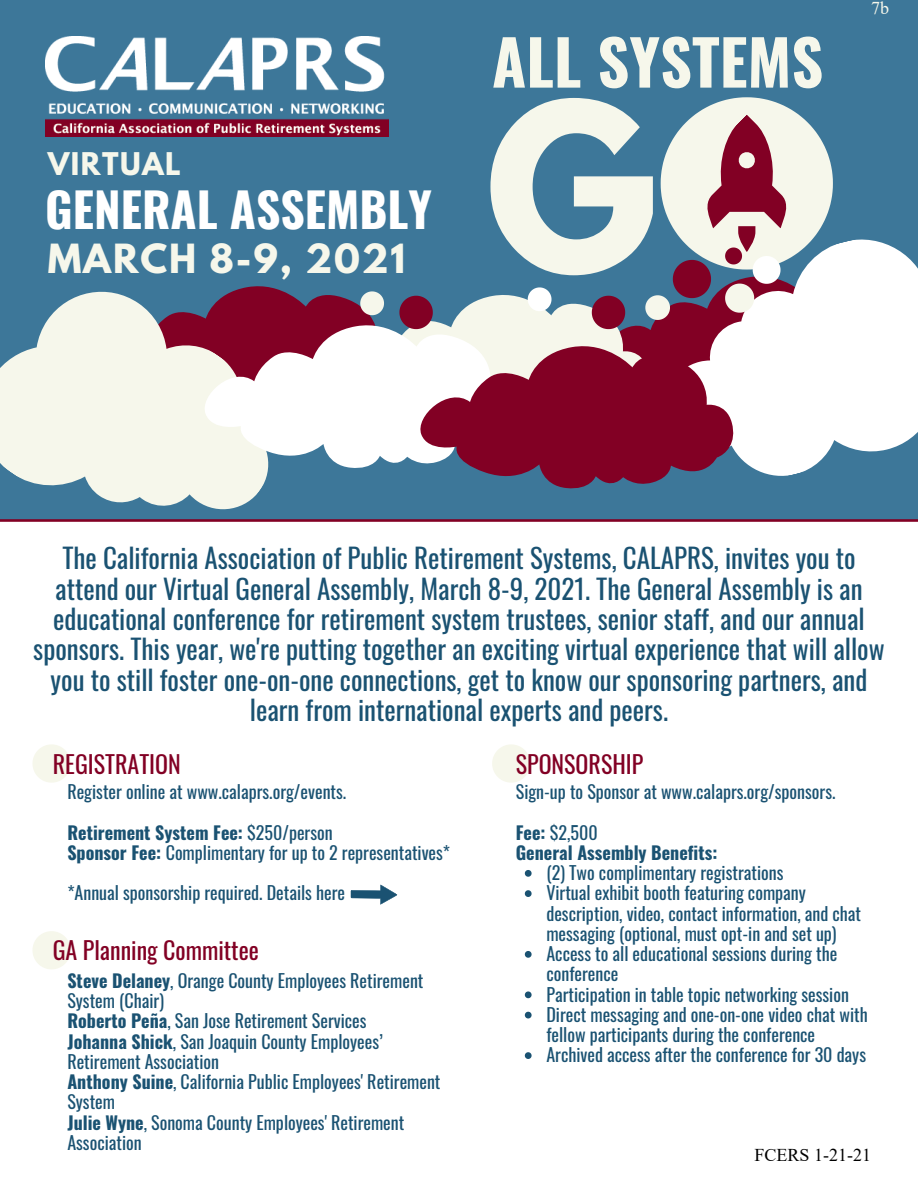
<style>
.page{position:relative;width:918px;height:1188px;background:#3d7799}
.page>*{position:absolute;margin:0;border:0;box-sizing:border-box;transform-origin:0 0}
.t1{font:700 207.45px "League Spartan";color:#f6f7eb}
.t2{font:700 62.25px "Oswald";color:#f6f7eb}
.t3{font:700 47.55px "Oswald";color:#fff}
.t4{font:700 35.55px "League Spartan";letter-spacing:.05em;color:#f6f7eb}
.t5{font:700 27.75px "League Spartan";letter-spacing:.05em;color:#f6f7eb}
.t6{font:27px/30.5px "Oswald";color:#1a5272;text-align:center}
.t7{font:24px "Oswald";color:#820024}
.t8{font:18px/20.2px "Oswald";color:#1a5272}
.t9{font:700 18px/20.2px "Oswald";color:#1a5272}
.t10{font:18px "Times New Roman";color:#000}
.t11{font:18px "Times New Roman";color:#f6f7eb}
.s1{font-weight:700}
.s2{font-weight:400}
</style>
<div class="page">
<svg style="left:653px;top:239px;width:265px;height:237px;background:#e5e6eb"></svg>
<svg style="left:309px;top:295px;width:32px;height:25px"></svg>
<svg style="left:0;top:286px;width:309px;height:224px;fill:#f6f7eb"></svg>
<svg style="left:341px;top:295px;width:312px;height:46px;fill:#f6f7eb"></svg>
<svg style="left:199px;top:320px;width:322px;height:151px;background:#ddccd2"></svg>
<svg style="left:414px;top:341px;width:323px;height:148px;background:#94445f"></svg>
<img style="left:45px;top:37px;width:343px;height:100px">
<svg style="left:592px;top:296px;width:33px;height:33px"></svg>
<svg style="left:528px;top:287px;width:24px;height:24px"></svg>
<svg style="left:360px;top:291px;width:24px;height:24px"></svg>
<svg style="left:399px;top:296px;width:34px;height:33px"></svg>
<svg style="left:645px;top:97px;width:188px;height:223px"></svg>
<div style="left:0;top:520px;width:918px;height:668px;background:#fff"></div>
<svg style="left:0;top:519px;width:918px;height:3px;background:#851839"></svg>
<svg style="left:525px;top:870px;width:7px;height:7px"></svg>
<svg style="left:525px;top:890px;width:7px;height:7px"></svg>
<svg style="left:525px;top:951px;width:7px;height:7px"></svg>
<svg style="left:525px;top:991px;width:7px;height:7px"></svg>
<svg style="left:525px;top:1012px;width:7px;height:6px"></svg>
<svg style="left:525px;top:1052px;width:7px;height:7px"></svg>
<svg style="left:492px;top:744px;width:38px;height:39px"></svg>
<svg style="left:32px;top:744px;width:39px;height:39px"></svg>
<svg style="left:32px;top:931px;width:39px;height:38px"></svg>
<svg style="left:350px;top:884px;width:48px;height:21px"></svg>
<h3 class="t5" style="left:48px;top:151px;width:135px">VIRTUAL</h3>
<h3 class="t3" style="left:45px;top:172px;width:388px">GENERAL ASSEMBLY</h3>
<h3 class="t4" style="left:48px;top:241px;width:359px">MARCH 8-9, 2021</h3>
<h2 class="t2" style="left:492px;top:13px;width:333px">ALL SYSTEMS</h2>
<h1 class="t1" style="left:486px;top:85px;width:173px">G</h1>
<p class="t11" style="left:871px;top:-5px;width:19px">7b</p>
<p class="t6" style="left:33px;top:542px;width:853px">The California Association of Public Retirement Systems, CALAPRS, invites you to attend our Virtual General Assembly, March 8-9, 2021. The General Assembly is an educational conference for retirement system trustees, senior staff, and our annual sponsors. This year, we're putting together an exciting virtual experience that will allow you to still foster one-on-one connections, get to know our sponsoring partners, and learn from international experts and peers.</p>
<h3 class="t7" style="left:53px;top:745px;width:129px">REGISTRATION</h3>
<p class="t8" style="left:67px;top:781px;width:280px">Register online at www.calaprs.org/events.</p>
<p class="t8" style="left:67px;top:821px;width:384px"><span class="s1">Retirement System Fee:</span> $250/person<br><span class="s1">Sponsor Fee:</span> Complimentary for up to 2 representatives*</p>
<p class="t8" style="left:67px;top:882px;width:279px">*Annual sponsorship required. Details here</p>
<h3 class="t7" style="left:53px;top:932px;width:208px">GA Planning Committee</h3>
<p class="t8" style="left:67px;top:970px;width:375px"><span class="s1">Steve Delaney</span>, Orange County Employees Retirement System (Chair)<br><span class="s1">Roberto Peña</span>, San Jose Retirement Services<br><span class="s1">Johanna Shick</span>, San Joaquin County Employees’ Retirement Association<br><span class="s1">Anthony Suine</span>, California Public Employees' Retirement System<br><span class="s1">Julie Wyne</span>, Sonoma County Employees' Retirement Association</p>
<h3 class="t7" style="left:516px;top:745px;width:129px">SPONSORSHIP</h3>
<p class="t8" style="left:516px;top:781px;width:321px">Sign-up to Sponsor at www.calaprs.org/sponsors.</p>
<p class="t9" style="left:516px;top:821px;width:203px">Fee: <span class="s2">$2,500<br></span>General Assembly Benefits:</p>
<p class="t8" style="left:546px;top:862px;width:323px">(2) Two complimentary registrations<br>Virtual exhibit booth featuring company description, video, contact information, and chat messaging (optional, must opt-in and set up)<br>Access to all educational sessions during the conference<br>Participation in table topic networking session Direct messaging and one-on-one video chat with fellow participants during the conference Archived access after the conference for 30 days</p>
<p class="t10" style="left:755px;top:1142px;width:118px">FCERS 1-21-21</p>
</div>
